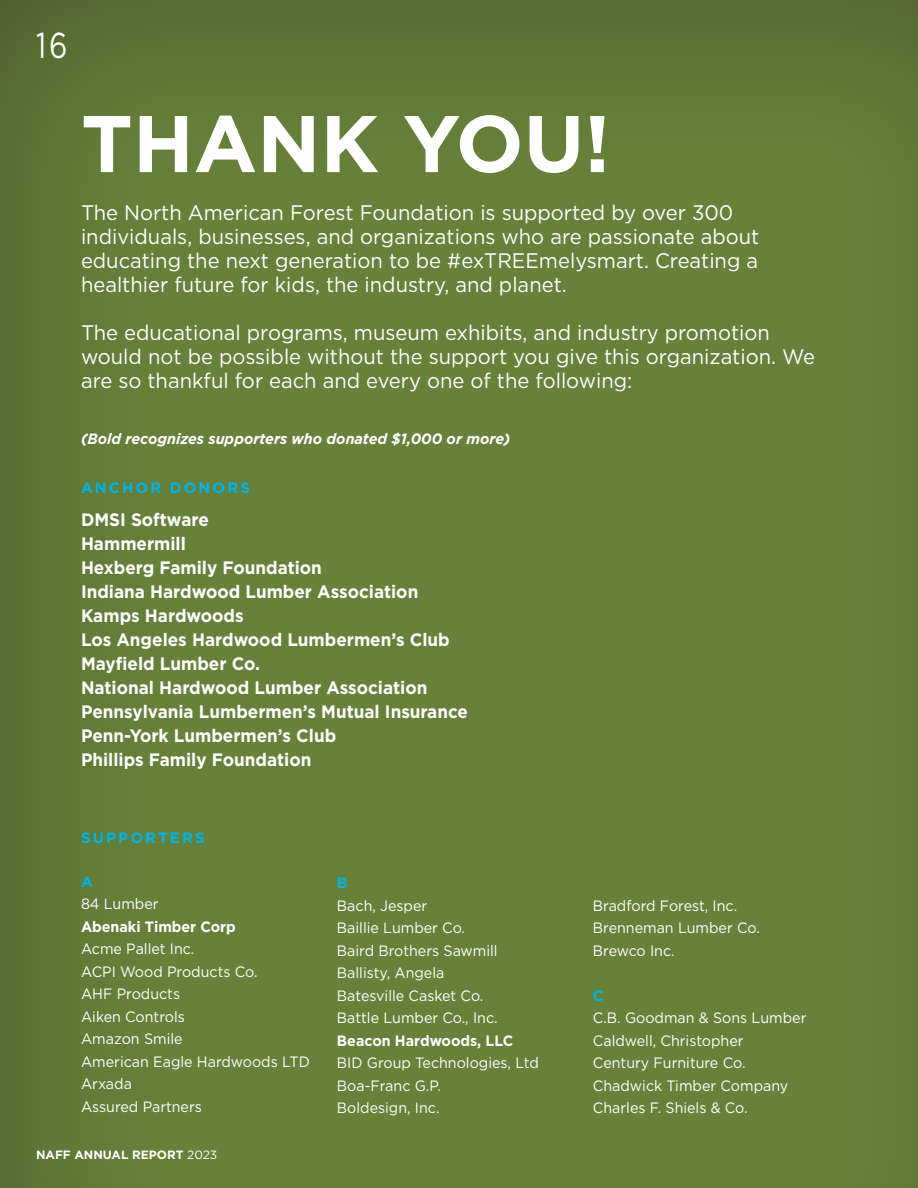
<style>
.page{position:relative;width:918px;height:1188px;background:#fff}
.page>*{position:absolute;margin:0;border:0;box-sizing:border-box;transform-origin:0 0}
.senseon-header{font:700 80.1px "Gotham";color:#fff}
.t1{font:36px "Gotham";color:#fff;scale:.79 1}
.t2{font:21px/24px "Gotham";color:#fff;scale:.96 1}
.t3{font:700 18px "Gotham";color:#fff;scale:.95 1}
.t4{font:15px "Gotham";color:#fff;scale:.95 1}
.t5{font:italic 700 15px "Gotham";color:#fff;scale:.96 1}
.t6{font:700 15px "Gotham";color:#fff;scale:.95 1}
.t7{font:700 15px "Gotham";letter-spacing:.14em;color:#00b5e6}
.t8{font:700 12px "Gotham";color:#fff}
.s1{font-weight:400}
</style>
<div class="page">
<div style="left:0;top:0;width:918px;height:1188px;background:#636366;opacity:.43"></div>
<p class="t1" style="left:36px;top:26px;width:41px">16</p>
<p class="senseon-header" style="left:81px;top:97px;width:531px">THANK YOU!</p>
<p class="t2" style="left:81px;top:200px;width:708px">The North American Forest Foundation is supported by over 300 individuals, businesses, and organizations who are passionate about educating the next generation to be #exTREEmelysmart. Creating a healthier future for kids, the industry, and planet.</p>
<p class="t2" style="left:81px;top:320px;width:766px">The educational programs, museum exhibits, and industry promotion would not be possible without the support you give this organization. We are so thankful for each and every one of the following:</p>
<p class="t5" style="left:81px;top:430px;width:448px">(Bold recognizes supporters who donated $1,000 or more)</p>
<p class="t7" style="left:81px;top:479px;width:170px">ANCHOR DONORS</p>
<p class="t3" style="left:81px;top:509px;width:136px">DMSI Software</p>
<p class="t3" style="left:81px;top:533px;width:112px">Hammermill</p>
<p class="t3" style="left:81px;top:557px;width:255px">Hexberg Family Foundation</p>
<p class="t3" style="left:81px;top:581px;width:357px">Indiana Hardwood Lumber Association</p>
<p class="t3" style="left:81px;top:605px;width:173px">Kamps Hardwoods</p>
<p class="t3" style="left:81px;top:629px;width:390px">Los Angeles Hardwood Lumbermen’s Club</p>
<p class="t3" style="left:81px;top:653px;width:190px">Mayfield Lumber Co.</p>
<p class="t3" style="left:81px;top:677px;width:366px">National Hardwood Lumber Association</p>
<p class="t3" style="left:81px;top:701px;width:409px">Pennsylvania Lumbermen’s Mutual Insurance</p>
<p class="t3" style="left:81px;top:725px;width:270px">Penn-York Lumbermen’s Club</p>
<p class="t3" style="left:81px;top:749px;width:244px">Phillips Family Foundation</p>
<p class="t7" style="left:81px;top:829px;width:125px">SUPPORTERS</p>
<p class="t7" style="left:81px;top:873px;width:13px">A</p>
<p class="t4" style="left:81px;top:895px;width:83px">84 Lumber</p>
<p class="t6" style="left:81px;top:918px;width:165px">Abenaki Timber Corp</p>
<p class="t4" style="left:81px;top:940px;width:121px">Acme Pallet Inc.</p>
<p class="t4" style="left:81px;top:963px;width:187px">ACPI Wood Products Co.</p>
<p class="t4" style="left:81px;top:985px;width:106px">AHF Products</p>
<p class="t4" style="left:81px;top:1008px;width:111px">Aiken Controls</p>
<p class="t4" style="left:81px;top:1030px;width:108px">Amazon Smile</p>
<p class="t4" style="left:81px;top:1053px;width:242px">American Eagle Hardwoods LTD</p>
<p class="t4" style="left:81px;top:1075px;width:55px">Arxada</p>
<p class="t4" style="left:81px;top:1098px;width:129px">Assured Partners</p>
<p class="t7" style="left:337px;top:874px;width:12px">B</p>
<p class="t4" style="left:337px;top:897px;width:97px">Bach, Jesper</p>
<p class="t4" style="left:337px;top:919px;width:136px">Baillie Lumber Co.</p>
<p class="t4" style="left:337px;top:942px;width:171px">Baird Brothers Sawmill</p>
<p class="t4" style="left:337px;top:964px;width:115px">Ballisty, Angela</p>
<p class="t4" style="left:337px;top:987px;width:156px">Batesville Casket Co.</p>
<p class="t4" style="left:337px;top:1009px;width:171px">Battle Lumber Co., Inc.</p>
<p class="t6" style="left:337px;top:1032px;width:187px">Beacon Hardwoods, LLC</p>
<p class="t4" style="left:337px;top:1054px;width:214px">BID Group Technologies, Ltd</p>
<p class="t4" style="left:337px;top:1077px;width:111px">Boa-Franc G.P.</p>
<p class="t4" style="left:337px;top:1099px;width:109px">Boldesign, Inc.</p>
<p class="t4" style="left:593px;top:897px;width:153px">Bradford Forest, Inc.</p>
<p class="t4" style="left:593px;top:919px;width:177px">Brenneman Lumber Co.</p>
<p class="t4" style="left:593px;top:942px;width:87px">Brewco Inc.</p>
<p class="t7" style="left:593px;top:987px;width:13px">C</p>
<p class="t4" style="left:593px;top:1009px;width:226px">C.B. Goodman &amp; Sons Lumber</p>
<p class="t4" style="left:593px;top:1032px;width:160px">Caldwell, Christopher</p>
<p class="t4" style="left:593px;top:1054px;width:162px">Century Furniture Co.</p>
<p class="t4" style="left:593px;top:1077px;width:207px">Chadwick Timber Company</p>
<p class="t4" style="left:593px;top:1099px;width:164px">Charles F. Shiels &amp; Co.</p>
<p class="t8" style="left:36px;top:1148px;width:183px">NAFF ANNUAL REPORT <span class="s1">2023</span></p>
</div>
